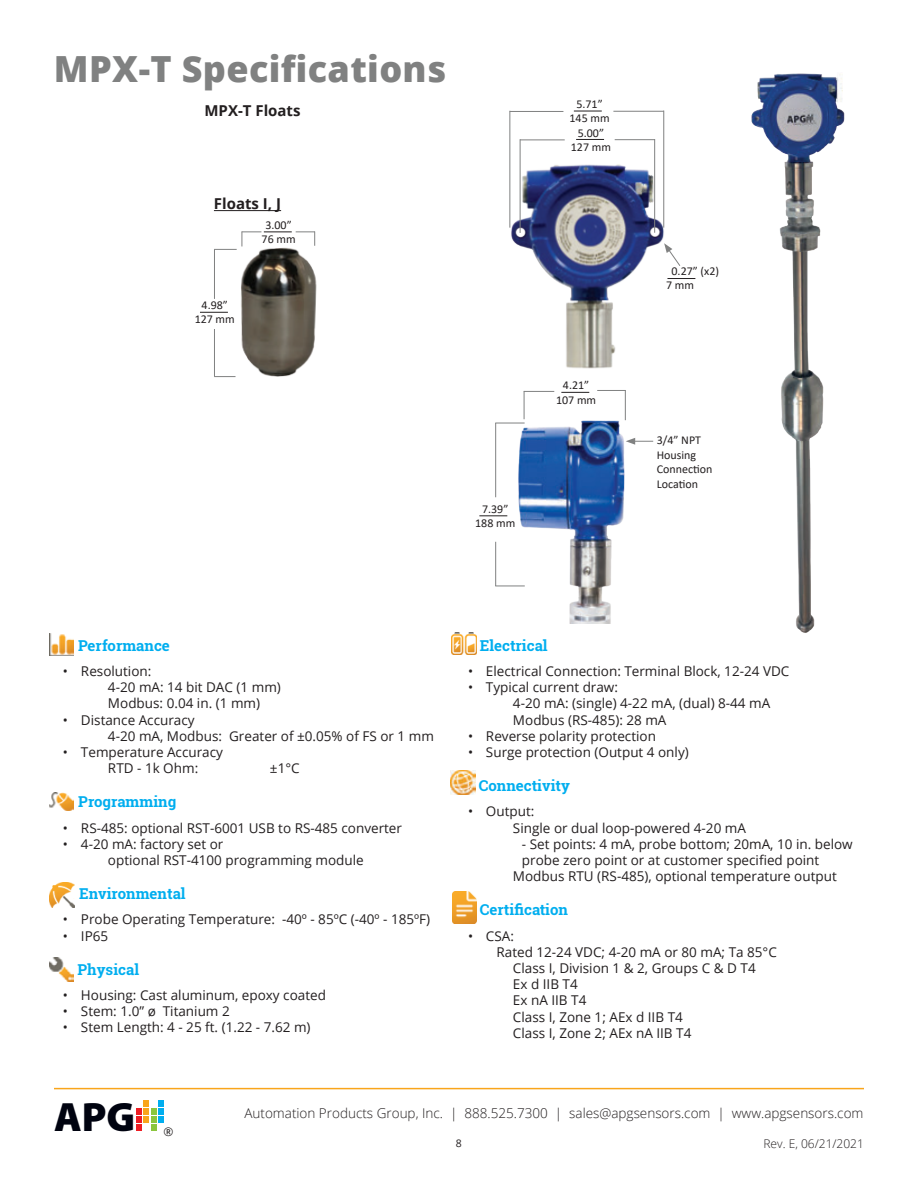
<style>
.page{position:relative;width:918px;height:1188px;background:#fff}
.page>*{position:absolute;margin:0;border:0;box-sizing:border-box;transform-origin:0 0}
.t1{font:900 41.1px "Myriad Pro";color:#000310}
.t2{font:800 36px "Open Sans";letter-spacing:.01em;color:#808181}
.t3{font:700 15px "Roboto Slab";color:#00aeef}
.t4{font:700 15px "Open Sans";color:#231f20}
.t5{font:13.5px/16.2px "Open Sans";color:#231f20}
.t6{font:300 13.5px "Open Sans";color:#231f20}
.t7{font:12px/14.4px "Calibri";color:#231f20;text-align:center}
.t8{font:300 12px "Open Sans";color:#231f20}
.t9{font:12px "Open Sans";color:#231f20}
.t10{font:10.5px "Open Sans";color:#231f20}
</style>
<div class="page">
<hr style="left:54px;top:1088px;width:810px;height:1px;background:#f9a51b">
<div style="left:143px;top:1100px;width:6px;height:7px;background:#f9a51b"></div>
<svg style="left:136px;top:1108px;width:28px;height:23px"></svg>
<div style="left:158px;top:1100px;width:6px;height:7px;background:#00aeef"></div>
<div style="left:158px;top:1108px;width:6px;height:7px;background:#00aeef"></div>
<img style="left:751px;top:73px;width:94px;height:560px">
<img style="left:452px;top:891px;width:24px;height:33px">
<img style="left:451px;top:770px;width:24px;height:24px">
<img style="left:49px;top:633px;width:25px;height:22px">
<img style="left:451px;top:633px;width:25px;height:21px">
<img style="left:49px;top:958px;width:25px;height:23px">
<img style="left:49px;top:792px;width:25px;height:19px">
<img style="left:50px;top:882px;width:24px;height:25px">
<img style="left:479px;top:416px;width:175px;height:207px">
<img style="left:510px;top:154px;width:155px;height:215px">
<hr style="left:520px;top:139px;width:1px;height:94px;background:#808181">
<hr style="left:520px;top:140px;width:45px;height:1px;background:#808181">
<svg style="left:576px;top:139px;width:28px;height:1px"></svg>
<hr style="left:495px;top:423px;width:30px;height:1px;background:#808181">
<hr style="left:495px;top:423px;width:1px;height:74px;background:#808181">
<hr style="left:495px;top:542px;width:1px;height:44px;background:#808181">
<hr style="left:495px;top:586px;width:30px;height:1px;background:#808181">
<hr style="left:654px;top:139px;width:1px;height:94px;background:#808181">
<hr style="left:615px;top:139px;width:40px;height:1px;background:#808181">
<hr style="left:509px;top:111px;width:1px;height:117px;background:#808181">
<hr style="left:510px;top:111px;width:53px;height:1px;background:#808181">
<svg style="left:574px;top:111px;width:28px;height:1px"></svg>
<hr style="left:663px;top:111px;width:1px;height:117px;background:#808181">
<hr style="left:613px;top:111px;width:51px;height:1px;background:#808181">
<svg style="left:664px;top:243px;width:17px;height:24px"></svg>
<svg style="left:626px;top:438px;width:27px;height:7px"></svg>
<svg style="left:479px;top:515px;width:28px;height:1px"></svg>
<svg style="left:524px;top:392px;width:1px;height:27px"></svg>
<hr style="left:524px;top:391px;width:30px;height:1px;background:#808181">
<svg style="left:561px;top:392px;width:28px;height:1px"></svg>
<hr style="left:625px;top:390px;width:1px;height:30px;background:#808181">
<svg style="left:597px;top:390px;width:28px;height:1px"></svg>
<img style="left:234px;top:238px;width:83px;height:140px">
<hr style="left:214px;top:249px;width:1px;height:50px;background:#808181">
<hr style="left:214px;top:329px;width:1px;height:47px;background:#808181">
<svg style="left:214px;top:376px;width:22px;height:1px"></svg>
<svg style="left:200px;top:312px;width:28px;height:1px"></svg>
<hr style="left:214px;top:210px;width:67px;height:1px;background:#231f20">
<svg style="left:214px;top:232px;width:101px;height:18px"></svg>
<svg style="left:667px;top:278px;width:28px;height:1px"></svg>
<h2 class="t2" style="left:54px;top:41px;width:394px">MPX-T Specifications</h2>
<p class="t4" style="left:204px;top:100px;width:98px">MPX-T Floats</p>
<p class="t4" style="left:214px;top:193px;width:69px">Floats I, J</p>
<p class="t7" style="left:262px;top:217px;width:36px">3.00”<br>76 mm</p>
<p class="t7" style="left:195px;top:297px;width:42px">4.98”<br>127 mm</p>
<p class="t7" style="left:475px;top:501px;width:42px">7.39”<br>188 mm</p>
<p class="t7" style="left:570px;top:97px;width:42px">5.71”<br>145 mm</p>
<p class="t7" style="left:571px;top:125px;width:42px">5.00”<br>127 mm</p>
<p class="t7" style="left:556px;top:378px;width:42px">4.21”<br>107 mm</p>
<p class="t7" style="left:666px;top:264px;width:55px;text-align:left;text-indent:6px">0.27” (x2)<br>7 mm</p>
<p class="t7" style="left:657px;top:433px;width:57px;text-align:left">3/4” NPT<br>Housing<br>Connection<br>Location</p>
<p class="t3" style="left:78px;top:635px;width:93px">Performance</p>
<p class="t5" style="left:108px;top:663px;width:174px;text-indent:-45px">• Resolution:<br>4-20 mA: 14 bit DAC (1 mm)<br>Modbus: 0.04 in. (1 mm)</p>
<p class="t5" style="left:108px;top:711px;width:327px;text-indent:-45px">• Distance Accuracy<br>4-20 mA, Modbus: Greater of ±0.05% of FS or 1 mm</p>
<p class="t5" style="left:108px;top:744px;width:117px;text-indent:-45px">• Temperature Accuracy<br>RTD - 1k Ohm:</p>
<p class="t5" style="left:270px;top:760px;width:31px">±1°C</p>
<p class="t3" style="left:78px;top:792px;width:100px">Programming</p>
<p class="t5" style="left:63px;top:819px;width:341px">• RS-485: optional RST-6001 USB to RS-485 converter</p>
<p class="t5" style="left:108px;top:835px;width:257px;text-indent:-45px">• 4-20 mA: factory set or<br>optional RST-4100 programming module</p>
<p class="t3" style="left:79px;top:883px;width:108px">Environmental</p>
<p class="t5" style="left:63px;top:911px;width:369px">• Probe Operating Temperature: -40º - 85ºC (-40º - 185ºF)</p>
<p class="t5" style="left:63px;top:927px;width:47px">• IP65</p>
<p class="t3" style="left:78px;top:959px;width:63px">Physical</p>
<p class="t5" style="left:63px;top:987px;width:265px">• Housing: Cast aluminum, epoxy coated</p>
<p class="t5" style="left:63px;top:1003px;width:168px">• Stem: 1.0” ø Titanium 2</p>
<p class="t5" style="left:63px;top:1019px;width:249px">• Stem Length: 4 - 25 ft. (1.22 - 7.62 m)</p>
<p class="t3" style="left:480px;top:635px;width:69px">Electrical</p>
<p class="t5" style="left:468px;top:663px;width:323px">• Electrical Connection: Terminal Block, 12-24 VDC</p>
<p class="t5" style="left:513px;top:679px;width:259px;text-indent:-45px">• Typical current draw:<br>4-20 mA: (single) 4-22 mA, (dual) 8-44 mA<br>Modbus (RS-485): 28 mA</p>
<p class="t5" style="left:468px;top:727px;width:189px">• Reverse polarity protection</p>
<p class="t5" style="left:468px;top:744px;width:222px">• Surge protection (Output 4 only)</p>
<p class="t3" style="left:479px;top:775px;width:93px">Connectivity</p>
<p class="t5" style="left:513px;top:803px;width:235px;text-indent:-45px">• Output:<br>Single or dual loop-powered 4-20 mA</p>
<p class="t5" style="left:522px;top:835px;width:332px">- Set points: 4 mA, probe bottom; 20mA, 10 in. below</p>
<p class="t5" style="left:522px;top:852px;width:299px">probe zero point or at customer specified point</p>
<p class="t5" style="left:513px;top:868px;width:325px">Modbus RTU (RS-485), optional temperature output</p>
<p class="t3" style="left:480px;top:900px;width:90px">Certification</p>
<p class="t5" style="left:468px;top:927px;width:48px">• CSA:</p>
<p class="t5" style="left:497px;top:943px;width:282px">Rated 12-24 VDC; 4-20 mA or 80 mA; Ta 85°C</p>
<p class="t5" style="left:513px;top:960px;width:244px">Class I, Division 1 &amp; 2, Groups C &amp; D T4</p>
<p class="t5" style="left:513px;top:976px;width:66px">Ex d IIB T4</p>
<p class="t5" style="left:513px;top:992px;width:75px">Ex nA IIB T4</p>
<p class="t5" style="left:513px;top:1008px;width:171px">Class I, Zone 1; AEx d IIB T4</p>
<p class="t5" style="left:513px;top:1024px;width:180px">Class I, Zone 2; AEx nA IIB T4</p>
<h1 class="t1" style="left:54px;top:1089px;width:83px">APG</h1>
<p class="t9" style="left:164px;top:1123px;width:11px">®</p>
<p class="t6" style="left:244px;top:1104px;width:621px">Automation Products Group, Inc. | 888.525.7300 | sales@apgsensors.com | www.apgsensors.com</p>
<p class="t10" style="left:456px;top:1136px;width:8px">8</p>
<p class="t8" style="left:764px;top:1135px;width:102px">Rev. E, 06/21/2021</p>
</div>
